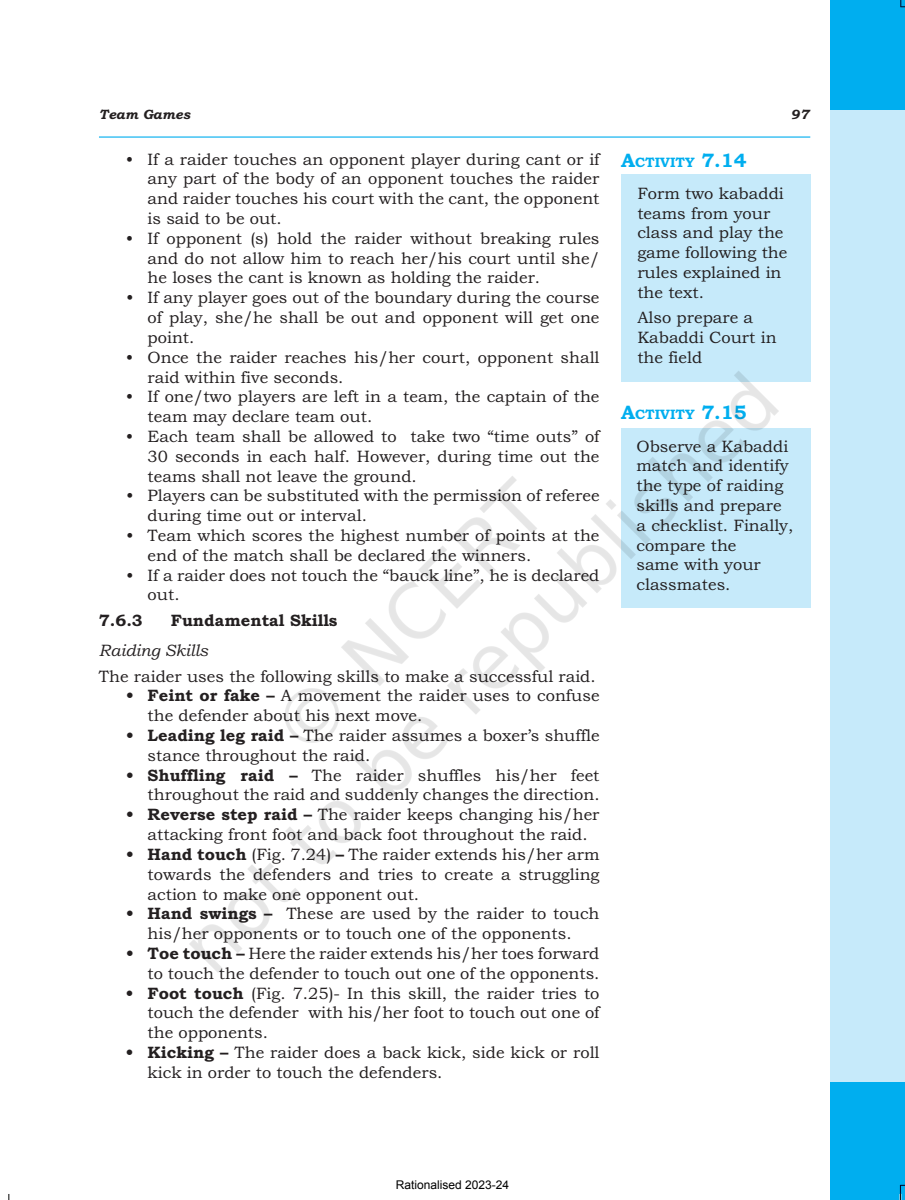
<style>
.page{position:relative;width:905px;height:1200px;background:#fff}
.page>*{position:absolute;margin:0;border:0;box-sizing:border-box;transform-origin:0 0}
.t1{font:16.5px/19.8px "Bookman Old Style";color:#231f20}
.t2{font:700 16.5px "Bookman Old Style";color:#231f20}
.t3{font:italic 16.5px "Bookman Old Style";color:#231f20}
.t4{font:700 13.65px "Bookman Old Style";color:#00aeef}
.t5{font:italic 700 13.5px "Bookman Old Style";color:#231f20}
.t6{font:12px "Arial";color:#000}
.s1{font-weight:700}
.s2{font-size:19.5px}
</style>
<div class="page">
<svg style="left:904px;top:1183px;width:1px;height:16px"></svg>
<img style="left:8px;top:0;width:896px;height:1199px">
<img style="left:84px;top:295px;width:712px;height:712px">
<p class="t5" style="left:99px;top:106px;width:92px">Team Games</p>
<p class="t5" style="left:790px;top:106px;width:20px">97</p>
<p class="t1" style="left:148px;top:149px;width:453px;text-align:justify;text-indent:-22px">• If a raider touches an opponent player during cant or if any part of the body of an opponent touches the raider and raider touches his court with the cant, the opponent is said to be out.</p>
<p class="t1" style="left:148px;top:228px;width:453px;text-align:justify;text-indent:-22px">• If opponent (s) hold the raider without breaking rules and do not allow him to reach her/his court until she/ he loses the cant is known as holding the raider.</p>
<p class="t1" style="left:148px;top:288px;width:453px;text-align:justify;text-indent:-22px">• If any player goes out of the boundary during the course of play, she/he shall be out and opponent will get one point.</p>
<p class="t1" style="left:148px;top:347px;width:453px;text-indent:-22px">• Once the raider reaches his/her court, opponent shall raid within five seconds.</p>
<p class="t1" style="left:148px;top:387px;width:453px;text-indent:-22px">• If one/two players are left in a team, the captain of the team may declare team out.</p>
<p class="t1" style="left:148px;top:426px;width:453px;text-align:justify;text-indent:-22px">• Each team shall be allowed to take two “time outs” of 30 seconds in each half. However, during time out the teams shall not leave the ground.</p>
<p class="t1" style="left:148px;top:486px;width:453px;text-indent:-22px">• Players can be substituted with the permission of referee during time out or interval.</p>
<p class="t1" style="left:148px;top:525px;width:453px;text-indent:-22px">• Team which scores the highest number of points at the end of the match shall be declared the winners.</p>
<p class="t1" style="left:148px;top:565px;width:453px;text-indent:-22px">• If a raider does not touch the “bauck line”, he is declared out.</p>
<p class="t2" style="left:99px;top:610px;width:45px">7.6.3</p>
<p class="t2" style="left:171px;top:610px;width:168px">Fundamental Skills</p>
<p class="t3" style="left:99px;top:641px;width:111px">Raiding Skills</p>
<p class="t1" style="left:99px;top:666px;width:498px">The raider uses the following skills to make a successful raid.</p>
<p class="t1" style="left:148px;top:685px;width:453px;text-indent:-22px"><span class="s1">• Feint or fake –</span> A movement the raider uses to confuse the defender about his next move.</p>
<p class="t1" style="left:148px;top:725px;width:453px;text-indent:-22px"><span class="s1">• Leading leg raid –</span> The raider assumes a boxer’s shuffle stance throughout the raid.</p>
<p class="t1" style="left:126px;top:765px;width:475px;text-align:right"><span class="s1">• Shuffling raid –</span> The raider shuffles his/her feet throughout the raid and suddenly changes the direction.</p>
<p class="t1" style="left:126px;top:804px;width:475px;text-align:center"><span class="s1">• Reverse step raid –</span> The raider keeps changing his/her attacking front foot and back foot throughout the raid.</p>
<p class="t1" style="left:148px;top:844px;width:453px;text-align:justify;text-indent:-22px"><span class="s1">• Hand touch</span> (Fig. 7.24) <span class="s1">–</span> The raider extends his/her arm towards the defenders and tries to create a struggling action to make one opponent out.</p>
<p class="t1" style="left:126px;top:903px;width:475px;text-align:center"><span class="s1">• Hand swings –</span> These are used by the raider to touch his/her opponents or to touch one of the opponents.</p>
<p class="t1" style="left:126px;top:943px;width:475px;text-align:right"><span class="s1">• Toe touch –</span> Here the raider extends his/her toes forward to touch the defender to touch out one of the opponents.</p>
<p class="t1" style="left:147px;top:982px;width:453px;text-align:justify;text-indent:-22px"><span class="s1">• Foot touch</span> (Fig. 7.25)- In this skill, the raider tries to touch the defender with his/her foot to touch out one of the opponents.</p>
<p class="t1" style="left:147px;top:1042px;width:453px;text-indent:-22px"><span class="s1">• Kicking –</span> The raider does a back kick, side kick or roll kick in order to touch the defenders.</p>
<p class="t4" style="left:621px;top:154px;width:127px"><span class="s2">A</span>CTIVITY <span class="s2">7.14</span></p>
<p class="t1" style="left:637px;top:183px;width:152px">Form two kabaddi teams from your class and play the game following the rules explained in the text.</p>
<p class="t1" style="left:637px;top:307px;width:141px">Also prepare a<br>Kabaddi Court in the field</p>
<p class="t4" style="left:621px;top:405px;width:127px"><span class="s2">A</span>CTIVITY <span class="s2">7.15</span></p>
<p class="t1" style="left:636px;top:436px;width:158px">Observe a Kabaddi match and identify the type of raiding skills and prepare a checklist. Finally, compare the<br>same with your classmates.</p>
<p class="t6" style="left:395px;top:1176px;width:115px">Rationalised 2023-24</p>
</div>
